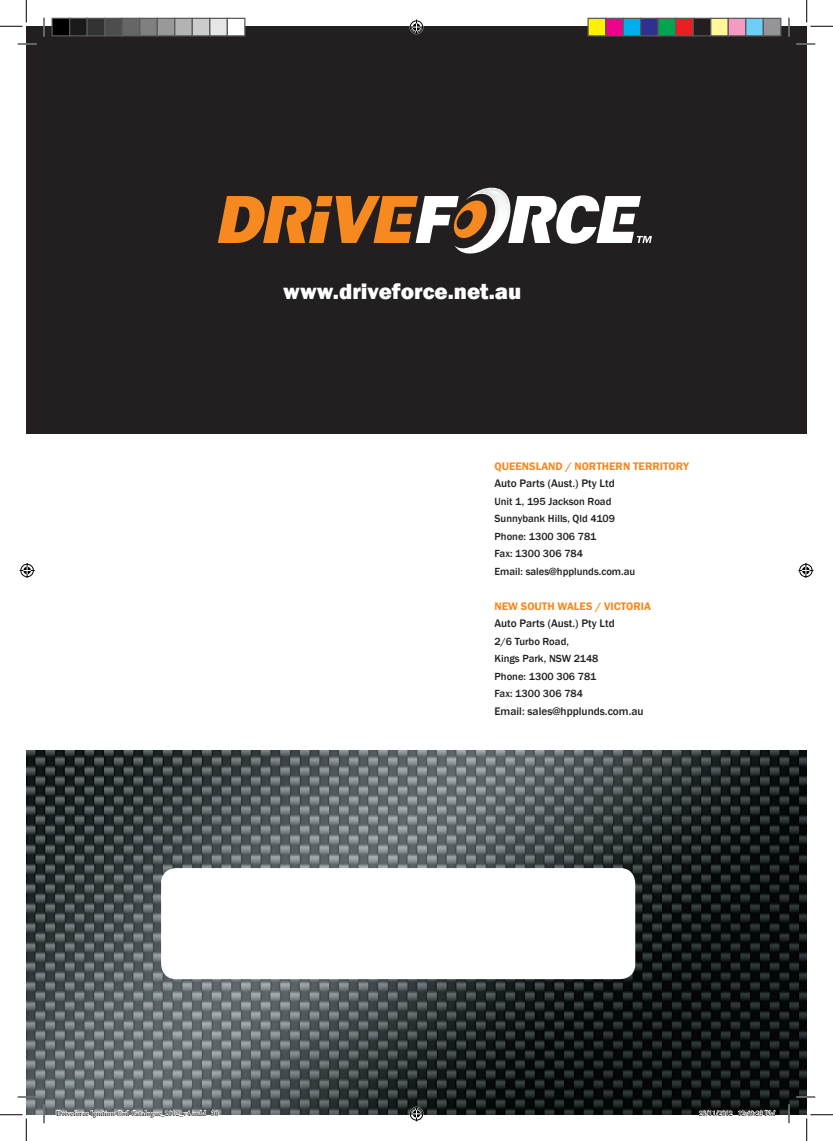
<style>
.page{position:relative;width:833px;height:1141px;background:#fff}
.page>*{position:absolute;margin:0;border:0;box-sizing:border-box;transform-origin:0 0}
.t1{font:800 22.5px "Franklin Gothic";color:#fff}
.t2{font:500 11.25px "Franklin Gothic";color:#231f20}
.t3{font:600 11.25px "Franklin Gothic";color:#f6891f}
.t4{font:500 10.62px/17.5px "Franklin Gothic";color:#231f20}
.t5{font:7.5px "Minion Pro";color:#000}
</style>
<div class="page">
<div style="left:26px;top:26px;width:780px;height:1088px;background:#231f20"></div>
<img style="left:26px;top:749px;width:780px;height:365px">
<svg style="left:218px;top:187px;width:433px;height:66px"></svg>
<div style="left:26px;top:434px;width:780px;height:315px;background:#fff"></div>
<div style="left:161px;top:868px;width:474px;height:111px;background:#fff;border-radius:15px"></div>
<svg style="left:18px;top:43px;width:18px;height:2px"></svg>
<svg style="left:796px;top:43px;width:18px;height:2px"></svg>
<svg style="left:18px;top:1096px;width:18px;height:1px"></svg>
<svg style="left:796px;top:1096px;width:18px;height:1px"></svg>
<svg style="left:43px;top:18px;width:2px;height:18px"></svg>
<svg style="left:43px;top:1104px;width:2px;height:19px"></svg>
<svg style="left:788px;top:18px;width:1px;height:18px"></svg>
<svg style="left:787px;top:1104px;width:2px;height:19px"></svg>
<svg style="left:0;top:0;width:27px;height:27px"></svg>
<svg style="left:0;top:1114px;width:27px;height:26px"></svg>
<svg style="left:806px;top:0;width:26px;height:27px"></svg>
<svg style="left:806px;top:1114px;width:26px;height:26px"></svg>
<svg style="left:409px;top:20px;width:15px;height:15px"></svg>
<svg style="left:409px;top:1106px;width:15px;height:15px"></svg>
<svg style="left:20px;top:563px;width:15px;height:15px"></svg>
<svg style="left:798px;top:563px;width:14px;height:15px"></svg>
<div style="left:52px;top:18px;width:18px;height:18px;background:#000"></div>
<div style="left:51px;top:18px;width:19px;height:18px;border:1px solid #595959"></div>
<div style="left:70px;top:18px;width:17px;height:18px;background:#1a1a1a"></div>
<div style="left:69px;top:18px;width:19px;height:18px;border:1px solid #595959"></div>
<div style="left:87px;top:18px;width:18px;height:18px;background:#333"></div>
<div style="left:86px;top:18px;width:19px;height:18px;border:1px solid #595959"></div>
<div style="left:105px;top:18px;width:17px;height:18px;background:#4d4d4d"></div>
<div style="left:104px;top:18px;width:19px;height:18px;border:1px solid #595959"></div>
<div style="left:122px;top:18px;width:18px;height:18px;background:#666"></div>
<div style="left:121px;top:18px;width:19px;height:18px;border:1px solid #595959"></div>
<div style="left:140px;top:18px;width:17px;height:18px;background:#808080"></div>
<div style="left:139px;top:18px;width:19px;height:18px;border:1px solid #595959"></div>
<div style="left:157px;top:18px;width:18px;height:18px;background:#999"></div>
<div style="left:156px;top:18px;width:19px;height:18px;border:1px solid #595959"></div>
<div style="left:175px;top:18px;width:17px;height:18px;background:#b3b3b3"></div>
<div style="left:174px;top:18px;width:19px;height:18px;border:1px solid #595959"></div>
<div style="left:192px;top:18px;width:18px;height:18px;background:#ccc"></div>
<div style="left:191px;top:18px;width:19px;height:18px;border:1px solid #595959"></div>
<div style="left:210px;top:18px;width:17px;height:18px;background:#e6e6e6"></div>
<div style="left:209px;top:18px;width:19px;height:18px;border:1px solid #595959"></div>
<div style="left:227px;top:18px;width:18px;height:18px;background:#fff"></div>
<div style="left:226px;top:18px;width:19px;height:18px;border:1px solid #595959"></div>
<div style="left:587px;top:18px;width:18px;height:18px;background:#fff101"></div>
<div style="left:587px;top:18px;width:19px;height:18px;border:1px solid #595959"></div>
<div style="left:605px;top:18px;width:17px;height:18px;background:#ed028c"></div>
<div style="left:604px;top:18px;width:19px;height:18px;border:1px solid #595959"></div>
<div style="left:622px;top:18px;width:18px;height:18px;background:#00aeef"></div>
<div style="left:622px;top:18px;width:19px;height:18px;border:1px solid #595959"></div>
<div style="left:640px;top:18px;width:17px;height:18px;background:#2e3092"></div>
<div style="left:639px;top:18px;width:19px;height:18px;border:1px solid #595959"></div>
<div style="left:657px;top:18px;width:18px;height:18px;background:#00a54f"></div>
<div style="left:657px;top:18px;width:19px;height:18px;border:1px solid #595959"></div>
<div style="left:675px;top:18px;width:17px;height:18px;background:#ee1d23"></div>
<div style="left:674px;top:18px;width:19px;height:18px;border:1px solid #595959"></div>
<div style="left:692px;top:18px;width:18px;height:18px;background:#231f20"></div>
<div style="left:692px;top:18px;width:19px;height:18px;border:1px solid #595959"></div>
<div style="left:710px;top:18px;width:17px;height:18px;background:#fff79a"></div>
<div style="left:709px;top:18px;width:19px;height:18px;border:1px solid #595959"></div>
<div style="left:727px;top:18px;width:18px;height:18px;background:#f499c2"></div>
<div style="left:727px;top:18px;width:19px;height:18px;border:1px solid #595959"></div>
<div style="left:745px;top:18px;width:17px;height:18px;background:#6bcff6"></div>
<div style="left:744px;top:18px;width:19px;height:18px;border:1px solid #595959"></div>
<div style="left:762px;top:18px;width:18px;height:18px;background:#939598"></div>
<div style="left:762px;top:18px;width:19px;height:18px;border:1px solid #595959"></div>
<svg style="left:56px;top:1109px;width:162px;height:6px"></svg>
<svg style="left:698px;top:1070px;width:77px;height:45px"></svg>
<h1 class="t1" style="left:283px;top:276px;width:239px">www.driveforce.net.au</h1>
<p class="t3" style="left:494px;top:459px;width:196px">QUEENSLAND / NORTHERN TERRITORY</p>
<p class="t2" style="left:494px;top:476px;width:122px">Auto Parts (Aust.) Pty Ltd</p>
<p class="t4" style="left:494px;top:492px;width:142px">Unit 1, 195 Jackson Road<br>Sunnybank Hills, Qld 4109<br>Phone: 1300 306 781<br>Fax: 1300 306 784<br>Email: sales@hpplunds.com.au</p>
<p class="t3" style="left:494px;top:599px;width:158px">NEW SOUTH WALES / VICTORIA</p>
<p class="t2" style="left:494px;top:616px;width:122px">Auto Parts (Aust.) Pty Ltd</p>
<p class="t4" style="left:494px;top:632px;width:105px">2/6 Turbo Road,<br>Kings Park, NSW 2148<br>Phone: 1300 306 781<br>Fax: 1300 306 784</p>
<p class="t2" style="left:494px;top:704px;width:150px">Email: sales@hpplunds.com.au</p>
<p class="t5" style="left:56px;top:1108px;width:163px">Driveforce Ignition Coil Catalogue_2012_v4.indd 30</p>
<p class="t5" style="left:698px;top:1108px;width:78px">28/11/2012 12:49:20 PM</p>
</div>
